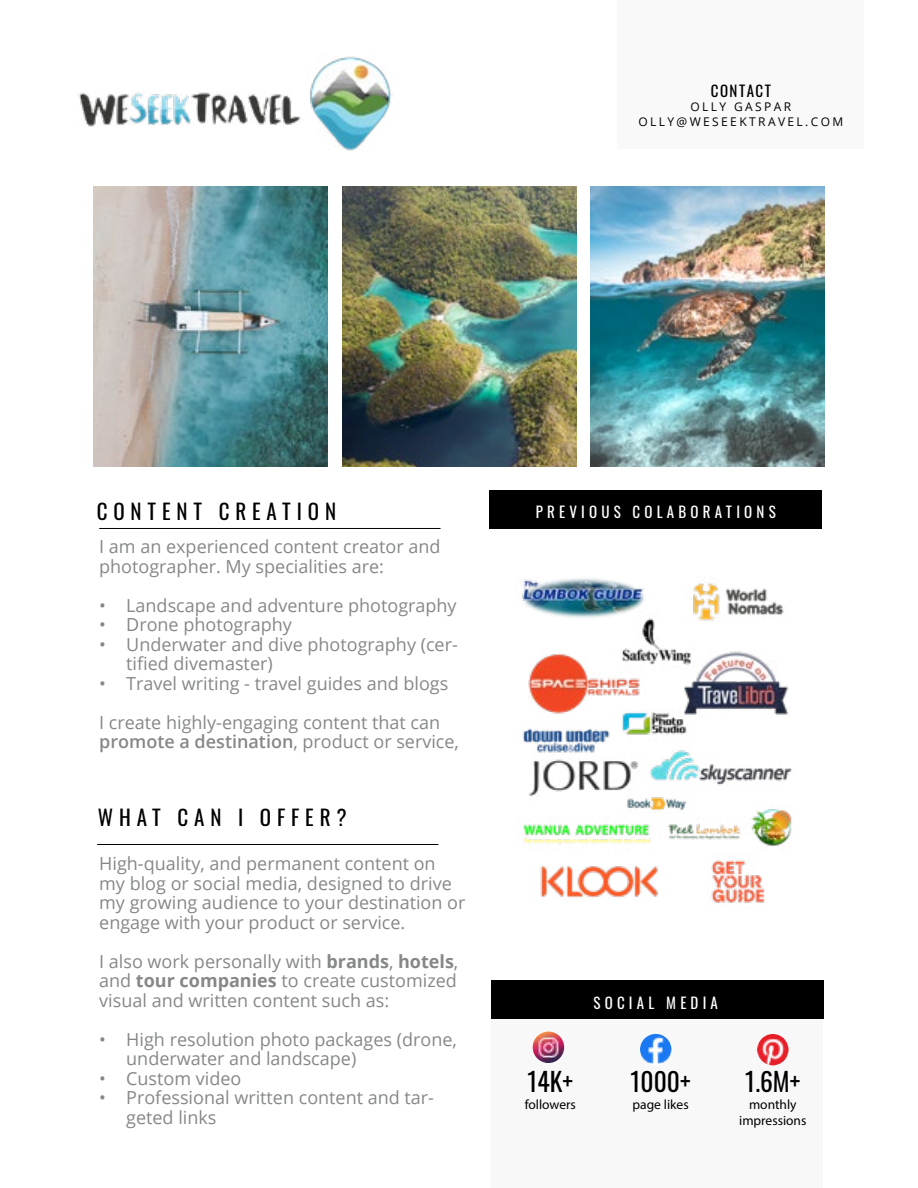
<style>
.page{position:relative;width:918px;height:1188px;background:#fff}
.page>*{position:absolute;margin:0;border:0;box-sizing:border-box;transform-origin:0 0}
.t1{font:25.5px "Oswald";color:#000}
.t2{font:21px "Oswald";letter-spacing:.28em;color:#000}
.t3{font:18px/19.5px "Open Sans";color:#868787}
.t4{font:600 18px "Open Sans";color:#868787}
.t5{font:15px "Oswald";letter-spacing:.28em;color:#fff}
.t6{font:15px "Oswald";letter-spacing:.1em;color:#000}
.t7{font:13.5px/16.2px "Myriad Pro";color:#000;text-align:center}
.t8{font:12px/14.4px "Open Sans";letter-spacing:.2em;color:#000;text-align:center}
.s1{font-weight:400}
.s2{font-weight:700}
</style>
<div class="page">
<div style="left:618px;top:0;width:246px;height:148px;background:#faf9fa"></div>
<div style="left:491px;top:980px;width:332px;height:208px;background:#f8f8f8"></div>
<div style="left:491px;top:980px;width:332px;height:39px;background:#000"></div>
<div style="left:490px;top:490px;width:332px;height:39px;background:#000"></div>
<hr style="left:97px;top:844px;width:341px;height:1px;background:#000">
<hr style="left:99px;top:528px;width:342px;height:1px;background:#000">
<img style="left:533px;top:1032px;width:31px;height:31px;border-radius:16px">
<img style="left:640px;top:1034px;width:31px;height:29px">
<img style="left:757px;top:1034px;width:32px;height:31px;border-radius:16px">
<img style="left:522px;top:578px;width:270px;height:325px">
<img style="left:79px;top:56px;width:314px;height:95px">
<img style="left:590px;top:187px;width:234px;height:279px">
<img style="left:342px;top:187px;width:235px;height:279px">
<img style="left:94px;top:187px;width:234px;height:279px">
<p class="t6" style="left:711px;top:77px;width:62px">CONTACT</p>
<p class="t8" style="left:638px;top:99px;width:207px">OLLY GASPAR<br>OLLY@WESEEKTRAVEL.COM</p>
<p class="t2" style="left:97px;top:493px;width:241px">CONTENT CREATION</p>
<p class="t3" style="left:99px;top:537px;width:343px">I am an experienced content creator and photographer. My specialities are:</p>
<p class="t3" style="left:99px;top:595px;width:359px">• Landscape and adventure photography</p>
<p class="t3" style="left:99px;top:615px;width:194px">• Drone photography</p>
<p class="t3" style="left:126px;top:634px;width:333px;text-indent:-27px">• Underwater and dive photography (cer&shy;tified divemaster)</p>
<p class="t3" style="left:99px;top:663px;width:351px;line-height:39px">• Travel writing - travel guides and blogs<br>I create highly-engaging content that can</p>
<p class="t4" style="left:99px;top:729px;width:361px">promote a destination<span class="s1">, product or service,</span></p>
<p class="t2" style="left:98px;top:799px;width:250px">WHAT CAN I OFFER?</p>
<p class="t3" style="left:99px;top:853px;width:368px">High-quality, and permanent content on my blog or social media, designed to drive my growing audience to your destination or engage with your product or service.</p>
<p class="t3" style="left:99px;top:951px;width:361px;text-align:justify">I also work personally with <span class="s2">brands</span>, <span class="s2">hotels</span>, and <span class="s2">tour companies</span> to create customized visual and written content such as:</p>
<p class="t3" style="left:126px;top:1029px;width:332px;text-indent:-27px">• High resolution photo packages (drone, underwater and landscape)</p>
<p class="t3" style="left:99px;top:1068px;width:144px">• Custom video</p>
<p class="t3" style="left:126px;top:1087px;width:309px;text-indent:-27px">• Professional written content and tar&shy;geted links</p>
<p class="t5" style="left:536px;top:499px;width:242px">PREVIOUS COLABORATIONS</p>
<p class="t5" style="left:593px;top:989px;width:126px">SOCIAL MEDIA</p>
<h1 class="t1" style="left:527px;top:1059px;width:47px">14K+</h1>
<p class="t7" style="left:525px;top:1096px;width:53px">followers</p>
<h1 class="t1" style="left:631px;top:1059px;width:62px">1000+</h1>
<p class="t7" style="left:633px;top:1096px;width:58px">page likes</p>
<h1 class="t1" style="left:745px;top:1059px;width:57px">1.6M+</h1>
<p class="t7" style="left:739px;top:1096px;width:69px">monthly impressions</p>
</div>
